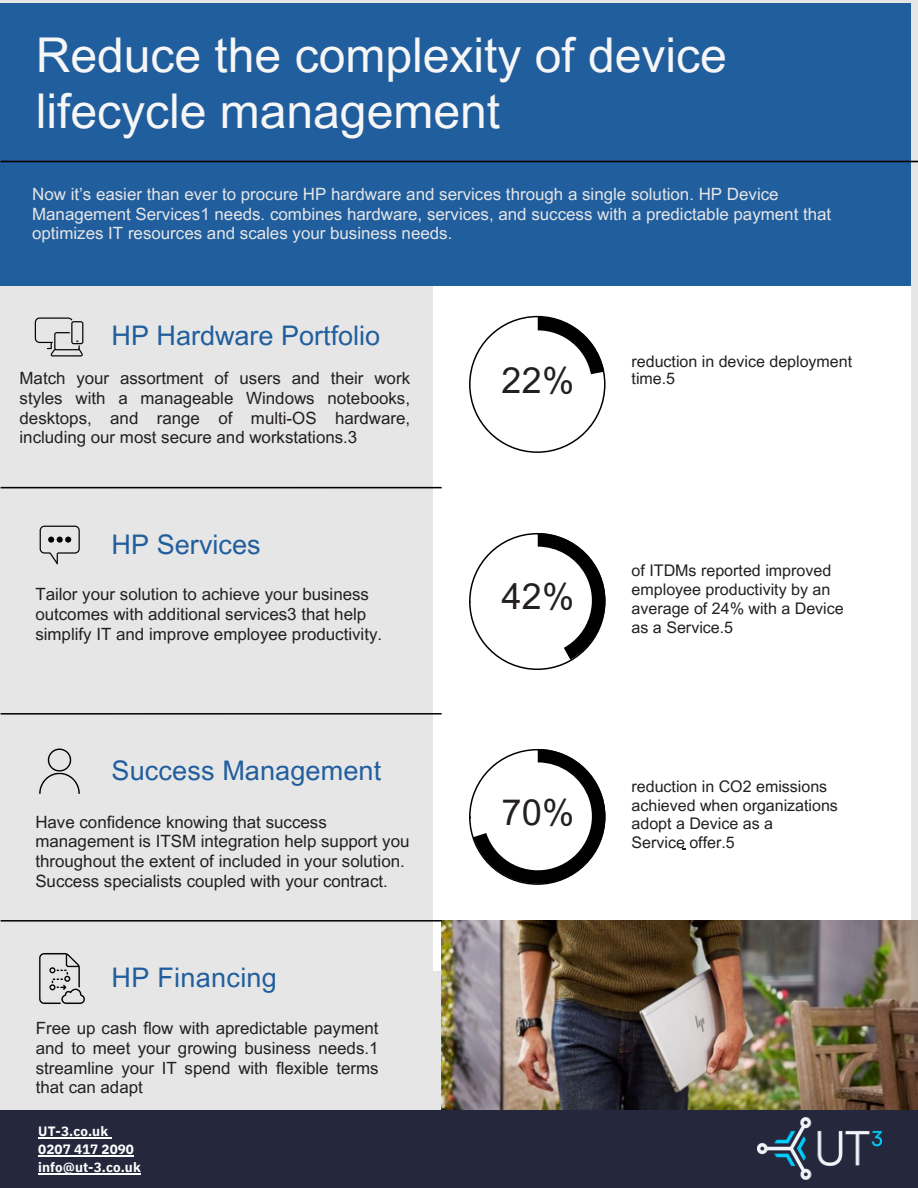
<style>
.page{position:relative;width:918px;height:1188px;background:#e6e6e6}
.page>*{position:absolute;margin:0;border:0;box-sizing:border-box;transform-origin:0 0}
.t1{font:48px "Arial MT Pro";color:#f6f6f6}
.t2{font:36px "Arial MT Pro";color:#231f20}
.t3{font:27px "Arial MT Pro";letter-spacing:.005em;color:#215e9e}
.t4{font:17px/19.8px "Arial MT Pro";color:#231f20}
.t5{font:17px/19.8px "Arial MT Pro";color:#e6e6e6}
.t6{font:16.8px/19.6px "Arial MT Pro";color:#231f20;text-align:justify}
.t7{font:16px/18.6px "Arial MT Pro";color:#231f20}
.t8{font:700 13.4px/18px "IBM Plex Sans";letter-spacing:.005em;color:#fff}
</style>
<div class="page">
<div style="left:433px;top:282px;width:477px;height:689px;background:#fff"></div>
<div style="left:0;top:3px;width:910px;height:160px;background:#215e9e"></div>
<div style="left:0;top:163px;width:910px;height:123px;background:#215e9e"></div>
<img style="left:441px;top:920px;width:477px;height:190px">
<svg style="left:40px;top:526px;width:40px;height:38px"></svg>
<svg style="left:35px;top:318px;width:48px;height:39px"></svg>
<svg style="left:473px;top:749px;width:132px;height:135px"></svg>
<svg style="left:538px;top:533px;width:67px;height:127px"></svg>
<svg style="left:538px;top:317px;width:66px;height:57px"></svg>
<img style="left:39px;top:952px;width:46px;height:53px">
<hr style="left:1px;top:487px;width:441px;height:1px;background:#000">
<hr style="left:1px;top:713px;width:441px;height:2px;background:#000">
<hr style="left:1px;top:920px;width:441px;height:2px;background:#000">
<img style="left:39px;top:748px;width:41px;height:46px">
<hr style="left:1px;top:161px;width:917px;height:1px;background:#000">
<div style="left:0;top:1110px;width:918px;height:78px;background:#25283d"></div>
<svg style="left:38px;top:1137px;width:73px;height:2px"></svg>
<hr style="left:38px;top:1155px;width:96px;height:2px;background:#fff">
<hr style="left:38px;top:1173px;width:103px;height:1px;background:#fff">
<img style="left:757px;top:1118px;width:124px;height:61px">
<p class="t1" style="left:36px;top:37px;width:692px">Reduce the complexity of device</p>
<h4 class="t1" style="left:36px;top:93px;width:466px">lifecycle management</h4>
<h4 class="t5" style="left:32px;top:186px;width:801px">Now it’s easier than ever to procure HP hardware and services through a single solution. HP Device<br>Management Services1 needs. combines hardware, services, and success with a predictable payment that optimizes IT resources and scales your business needs.</h4>
<p class="t3" style="left:112px;top:326px;width:270px">HP Hardware Portfolio</p>
<h2 class="t6" style="left:20px;top:371px;width:392px">Match your assortment of users and their work styles with a manageable Windows notebooks, desktops, and range of multi-OS hardware, including our most secure and workstations.3</h2>
<h4 class="t2" style="left:501px;top:367px;width:74px">22%</h4>
<h3 class="t3" style="left:112px;top:534px;width:151px">HP Services</h3>
<h2 class="t4" style="left:35px;top:587px;width:348px">Tailor your solution to achieve your business outcomes with additional services3 that help simplify IT and improve employee productivity.</h2>
<h4 class="t3" style="left:112px;top:760px;width:271px">Success Management</h4>
<p class="t4" style="left:35px;top:814px;width:376px">Have confidence knowing that success management is ITSM integration help support you throughout the extent of included in your solution.<br>Success specialists coupled with your contract.</p>
<h2 class="t3" style="left:112px;top:967px;width:167px">HP Financing</h2>
<p class="t6" style="left:36px;top:1021px;width:344px">Free up cash flow with apredictable payment and to meet your growing business needs.1 streamline your IT spend with flexible terms that can adapt</p>
<p class="t8" style="left:38px;top:1122px;width:71px">UT-3.co.uk</p>
<h4 class="t8" style="left:38px;top:1140px;width:104px">0207 417 2090 info@ut-3.co.uk</h4>
<p class="t2" style="left:501px;top:583px;width:74px">42%</p>
<p class="t2" style="left:501px;top:799px;width:74px">70%</p>
<h4 class="t7" style="left:631px;top:355px;width:222px;line-height:17.4px">reduction in device deployment time.5</h4>
<p class="t7" style="left:631px;top:563px;width:214px">of ITDMs reported improved employee productivity by an average of 24% with a Device as a Service.5</p>
<h3 class="t7" style="left:631px;top:779px;width:208px">reduction in CO2 emissions achieved when organizations adopt a Device as a<br>Service offer.5</h3>
</div>
